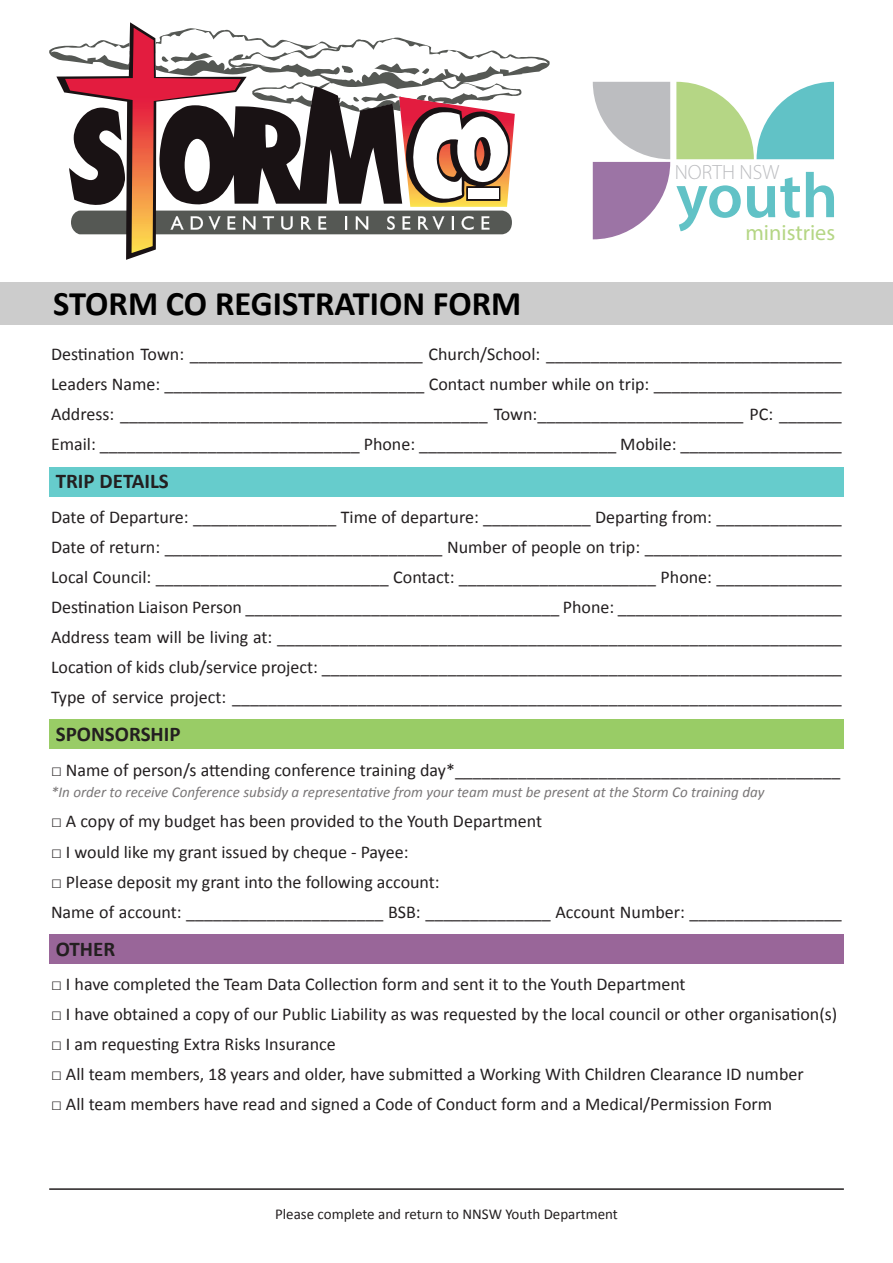
<style>
.page{position:relative;width:893px;height:1263px;background:#fff}
.page>*{position:absolute;margin:0;border:0;box-sizing:border-box;transform-origin:0 0}
.t1{font:600 63.75px "Myriad Pro";color:#61c2c6}
.t2{font:700 34.5px "Calibri";color:#000}
.t3{font:22.2px "Myriad Pro";color:#b5d685}
.t4{font:700 21px "Calibri";color:#231f20}
.t5{font:300 20.7px "Myriad Pro";color:#bcbdc0}
.t6{font:18px "Calibri";color:#231f20}
.t7{font:italic 15px "Calibri";color:#797677}
.t8{font:15px "Calibri";color:#231f20}
</style>
<div class="page">
<div style="left:0;top:282px;width:893px;height:42px;background:#ccc"></div>
<div style="left:49px;top:467px;width:795px;height:29px;background:#6cc"></div>
<div style="left:49px;top:720px;width:795px;height:29px;background:#9c6"></div>
<div style="left:49px;top:934px;width:795px;height:30px;background:#969"></div>
<hr style="left:49px;top:1188px;width:795px;height:2px;background:#231f20">
<svg style="left:49px;top:28px;width:501px;height:225px"></svg>
<svg style="left:593px;top:82px;width:77px;height:157px"></svg>
<svg style="left:676px;top:82px;width:158px;height:77px"></svg>
<p class="t2" style="left:53px;top:281px;width:470px">STORM CO REGISTRATION FORM</p>
<p class="t5" style="left:675px;top:161px;width:106px">NORTH NSW</p>
<p class="t1" style="left:676px;top:155px;width:164px">youth</p>
<p class="t3" style="left:745px;top:218px;width:91px">ministries</p>
<p class="t6" style="left:51px;top:343px;width:792px">Destination Town: __________________________ Church/School: _________________________________</p>
<p class="t6" style="left:51px;top:373px;width:792px">Leaders Name: _____________________________ Contact number while on trip: _____________________</p>
<p class="t6" style="left:51px;top:403px;width:792px">Address: _________________________________________ Town:_______________________ PC: _______</p>
<p class="t6" style="left:51px;top:433px;width:792px">Email: _____________________________ Phone: ______________________ Mobile: __________________</p>
<p class="t4" style="left:56px;top:468px;width:115px">TRIP DETAILS</p>
<p class="t6" style="left:51px;top:505px;width:792px">Date of Departure: ________________ Time of departure: ____________ Departing from: ______________</p>
<p class="t6" style="left:51px;top:535px;width:792px">Date of return: _______________________________ Number of people on trip: ______________________</p>
<p class="t6" style="left:51px;top:566px;width:792px">Local Council: __________________________ Contact: ______________________ Phone: ______________</p>
<p class="t6" style="left:51px;top:596px;width:792px">Destination Liaison Person ___________________________________ Phone: _________________________</p>
<p class="t6" style="left:51px;top:626px;width:792px">Address team will be living at: _______________________________________________________________</p>
<p class="t6" style="left:51px;top:656px;width:792px">Location of kids club/service project: __________________________________________________________</p>
<p class="t6" style="left:51px;top:686px;width:792px">Type of service project: ____________________________________________________________________</p>
<p class="t4" style="left:56px;top:721px;width:126px">SPONSORSHIP</p>
<p class="t6" style="left:51px;top:758px;width:791px">□ Name of person/s attending conference training day*___________________________________________</p>
<p class="t7" style="left:51px;top:782px;width:715px">*In order to receive Conference subsidy a representative from your team must be present at the Storm Co training day</p>
<p class="t6" style="left:51px;top:810px;width:493px">□ A copy of my budget has been provided to the Youth Department</p>
<p class="t6" style="left:51px;top:840px;width:359px">□ I would like my grant issued by cheque ‐ Payee:</p>
<p class="t6" style="left:51px;top:870px;width:390px">□ Please deposit my grant into the following account:</p>
<p class="t6" style="left:51px;top:900px;width:792px">Name of account: ______________________ BSB: ______________ Account Number: _________________</p>
<p class="t4" style="left:56px;top:935px;width:61px">OTHER</p>
<p class="t6" style="left:51px;top:973px;width:636px">□ I have completed the Team Data Collection form and sent it to the Youth Department</p>
<p class="t6" style="left:51px;top:1003px;width:788px">□ I have obtained a copy of our Public Liability as was requested by the local council or other organisation(s)</p>
<p class="t6" style="left:51px;top:1033px;width:286px">□ I am requesting Extra Risks Insurance</p>
<p class="t6" style="left:51px;top:1063px;width:754px">□ All team members, 18 years and older, have submitted a Working With Children Clearance ID number</p>
<p class="t6" style="left:51px;top:1093px;width:723px">□ All team members have read and signed a Code of Conduct form and a Medical/Permission Form</p>
<p class="t8" style="left:275px;top:1204px;width:344px">Please complete and return to NNSW Youth Department</p>
</div>
